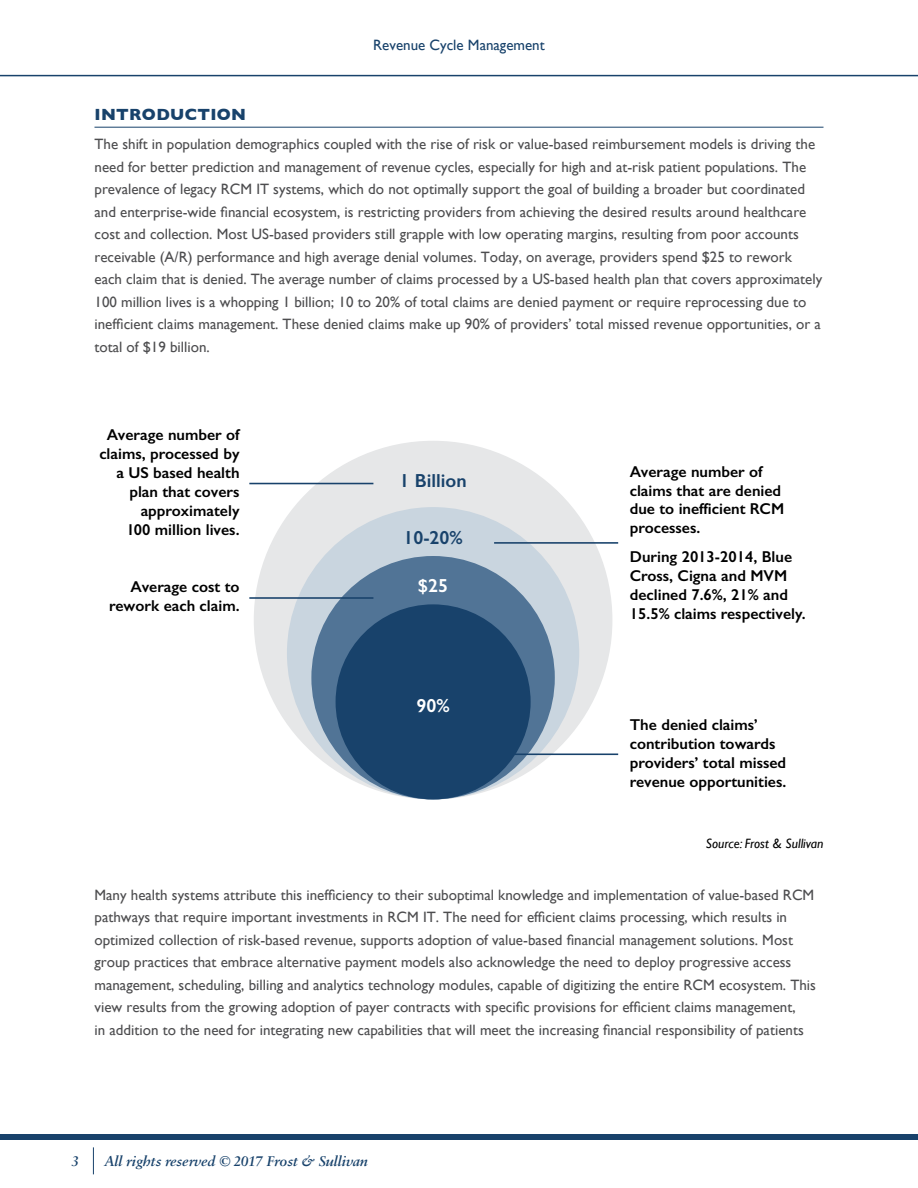
<style>
.page{position:relative;width:918px;height:1188px;background:#fff}
.page>*{position:absolute;margin:0;border:0;box-sizing:border-box;transform-origin:0 0}
.t1{font:600 18.9px "Gill Sans";color:#18426b}
.t2{font:600 18.9px "Gill Sans";color:#fff}
.t3{font:700 16.5px "Gill Sans";letter-spacing:.02em;color:#18426b}
.t4{font:600 15.75px/18.9px "Gill Sans";color:#000}
.t5{font:15px/22.5px "Gill Sans";color:#4d4d4f}
.t6{font:italic 600 15px "Sabon MT Pro";color:#18426b}
.t7{font:15px "Gill Sans";color:#18426b}
.t8{font:italic 13.5px "Gill Sans";color:#000}
</style>
<div class="page">
<div style="left:0;top:1134px;width:918px;height:5px;background:#18426b"></div>
<hr style="left:0;top:75px;width:918px;height:1px;background:#18426b">
<svg style="left:93px;top:1147px;width:1px;height:27px"></svg>
<hr style="left:94px;top:127px;width:730px;height:1px;background:#18426b">
<div style="left:254px;top:441px;width:358px;height:358px;background:#e6e7e8;border-radius:50%"></div>
<div style="left:287px;top:507px;width:292px;height:292px;background:#c9d5df;border-radius:50%"></div>
<div style="left:311px;top:556px;width:244px;height:243px;background:#517496;border-radius:50%"></div>
<div style="left:336px;top:604px;width:195px;height:195px;background:#18426b;border-radius:50%"></div>
<hr style="left:249px;top:483px;width:124px;height:1px;background:#18426b">
<hr style="left:249px;top:597px;width:124px;height:2px;background:#18426b">
<hr style="left:494px;top:753px;width:124px;height:2px;background:#18426b">
<hr style="left:494px;top:542px;width:124px;height:2px;background:#18426b">
<p class="t7" style="left:373px;top:36px;width:173px">Revenue Cycle Management</p>
<p class="t3" style="left:94px;top:105px;width:153px">INTRODUCTION</p>
<p class="t5" style="left:94px;top:133px;width:729px">The shift in population demographics coupled with the rise of risk or value-based reimbursement models is driving the need for better prediction and management of revenue cycles, especially for high and at-risk patient populations. The prevalence of legacy RCM IT systems, which do not optimally support the goal of building a broader but coordinated and enterprise-wide financial ecosystem, is restricting providers from achieving the desired results around healthcare cost and collection. Most US-based providers still grapple with low operating margins, resulting from poor accounts receivable (A/R) performance and high average denial volumes. Today, on average, providers spend $25 to rework each claim that is denied. The average number of claims processed by a US-based health plan that covers approximately 100 million lives is a whopping 1 billion; 10 to 20% of total claims are denied payment or require reprocessing due to inefficient claims management. These denied claims make up 90% of providers’ total missed revenue opportunities, or a total of $19 billion.</p>
<p class="t4" style="left:99px;top:425px;width:142px;text-align:right">Average number of claims, processed by a US based health plan that covers approximately<br>100 million lives.</p>
<p class="t4" style="left:109px;top:577px;width:132px;text-align:right">Average cost to rework each claim.</p>
<p class="t1" style="left:400px;top:469px;width:69px">1 Billion</p>
<p class="t1" style="left:403px;top:526px;width:61px">10-20%</p>
<p class="t2" style="left:418px;top:575px;width:32px">$25</p>
<p class="t2" style="left:416px;top:694px;width:35px">90%</p>
<p class="t4" style="left:630px;top:462px;width:156px">Average number of claims that are denied due to inefficient RCM processes.</p>
<p class="t4" style="left:630px;top:547px;width:178px">During 2013-2014, Blue<br>Cross, Cigna and MVM declined 7.6%, 21% and<br>15.5% claims respectively.</p>
<p class="t4" style="left:630px;top:715px;width:158px">The denied claims’ contribution towards providers’ total missed revenue opportunities.</p>
<p class="t8" style="left:706px;top:835px;width:119px">Source: Frost &amp; Sullivan</p>
<p class="t5" style="left:94px;top:883px;width:723px">Many health systems attribute this inefficiency to their suboptimal knowledge and implementation of value-based RCM pathways that require important investments in RCM IT. The need for efficient claims processing, which results in optimized collection of risk-based revenue, supports adoption of value-based financial management solutions. Most group practices that embrace alternative payment models also acknowledge the need to deploy progressive access management, scheduling, billing and analytics technology modules, capable of digitizing the entire RCM ecosystem. This view results from the growing adoption of payer contracts with specific provisions for efficient claims management,<br>in addition to the need for integrating new capabilities that will meet the increasing financial responsibility of patients</p>
<p class="t6" style="left:71px;top:1153px;width:9px">3</p>
<p class="t6" style="left:104px;top:1153px;width:265px">All rights reserved © 2017 Frost &amp; Sullivan</p>
</div>
